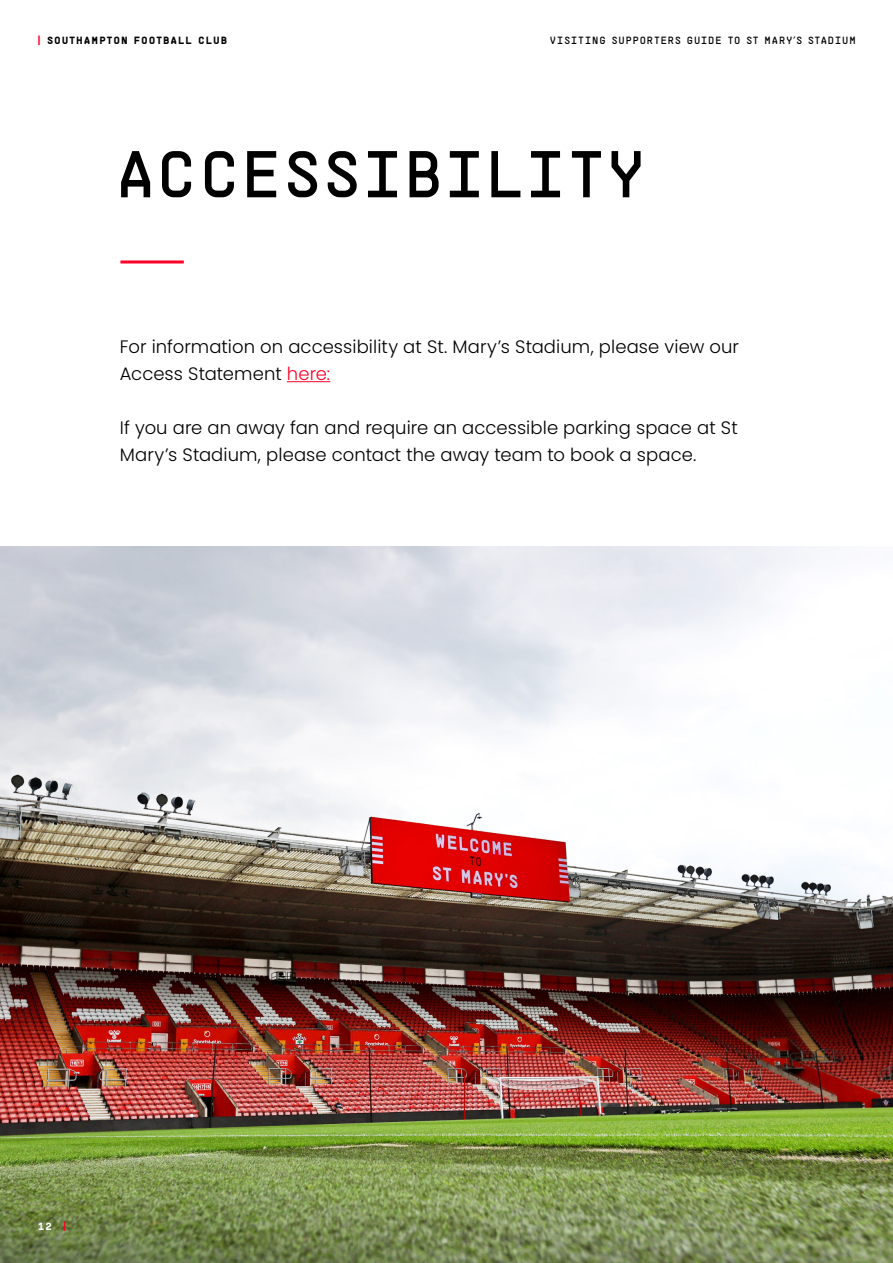
<style>
.page{position:relative;width:893px;height:1263px;background:#fff}
.page>*{position:absolute;margin:0;border:0;box-sizing:border-box;transform-origin:0 0}
.t1{font:66px "Saints";letter-spacing:-.02em;color:#000}
.t2{font:300 18px/27px "Poppins";letter-spacing:.005em;color:#000}
.t3{font:10.5px "Saints";letter-spacing:.03em;color:#000}
.t4{font:700 10.5px "Saints";letter-spacing:.025em;color:#000}
.t5{font:700 10.5px "Saints";color:#fff}
.s1{color:#ff0028}
</style>
<div class="page">
<img style="left:0;top:546px;width:893px;height:717px">
<hr style="left:287px;top:381px;width:43px;height:1px;background:#ff0028">
<hr style="left:120px;top:260px;width:64px;height:3px;background:#ff0028">
<p class="t4" style="left:37px;top:32px;width:192px"><span class="s1">|</span> SOUTHAMPTON FOOTBALL CLUB</p>
<p class="t3" style="left:549px;top:33px;width:308px">VISITING SUPPORTERS GUIDE TO ST MARY’S STADIUM</p>
<h1 class="t1" style="left:114px;top:129px;width:534px">ACCESSIBILITY</h1>
<p class="t2" style="left:120px;top:334px;width:621px">For information on accessibility at St. Mary’s Stadium, please view our<br>Access Statement <span class="s1">here:</span></p>
<p class="t2" style="left:120px;top:415px;width:619px">If you are an away fan and require an accessible parking space at St<br>Mary’s Stadium, please contact the away team to book a space.</p>
<p class="t5" style="left:38px;top:1219px;width:30px">12 <span class="s1">|</span></p>
</div>
